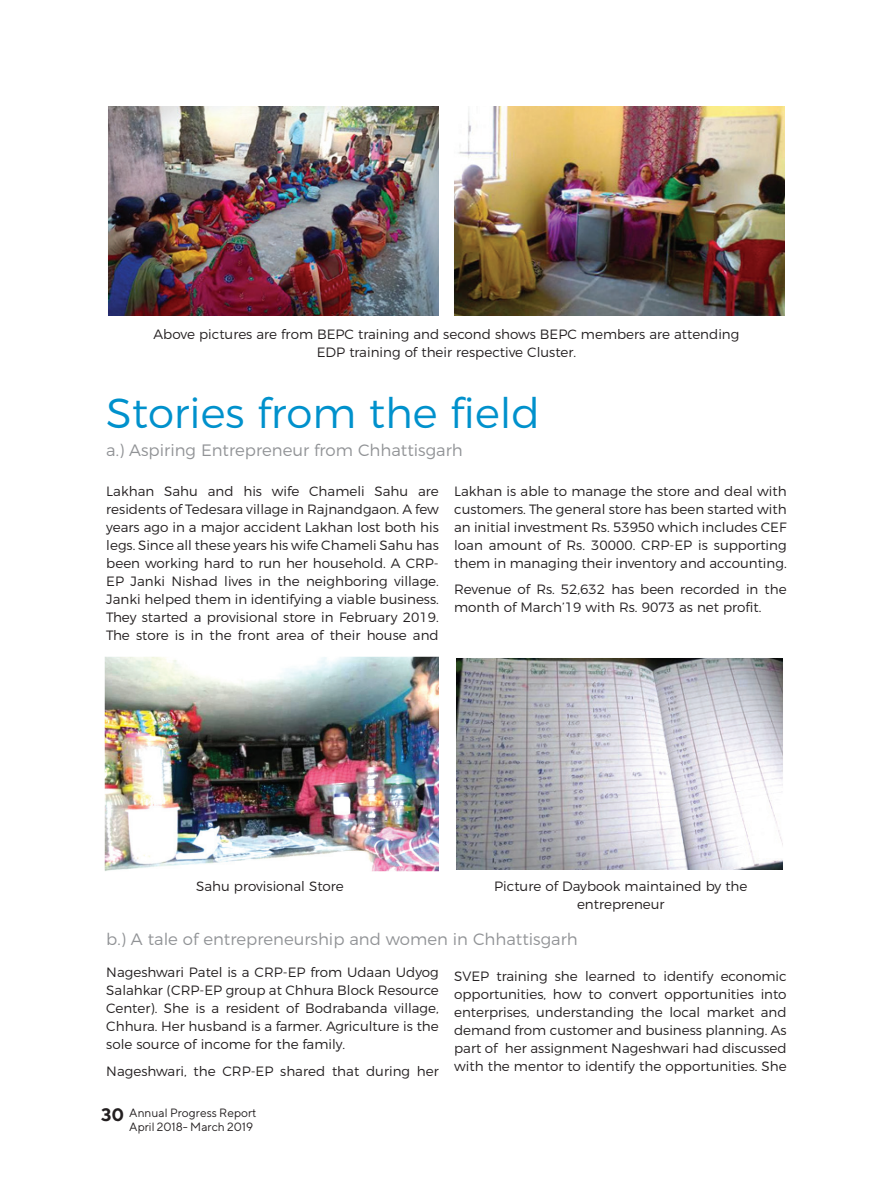
<style>
.page{position:relative;width:893px;height:1191px;background:#fff}
.page>*{position:absolute;margin:0;border:0;box-sizing:border-box;transform-origin:0 0}
.t1{font:300 42px "Montserrat";color:#0091cc}
.t2{font:300 16.5px "Montserrat";color:#919396}
.t3{font:300 13.5px/18px "Montserrat";color:#231f20;text-align:justify}
.t4{font:12px/14.4px "TT Norms";color:#231f20;text-align:right}
.s1{font-weight:700;font-size:18px}
</style>
<div class="page">
<img style="left:108px;top:106px;width:331px;height:210px">
<img style="left:454px;top:106px;width:331px;height:209px">
<img style="left:105px;top:656px;width:334px;height:215px">
<img style="left:456px;top:658px;width:327px;height:212px">
<p class="t3" style="left:154px;top:324px;width:587px;text-align:center">Above pictures are from BEPC training and second shows BEPC members are attending<br>EDP training of their respective Cluster.</p>
<h1 class="t1" style="left:106px;top:380px;width:435px">Stories from the field</h1>
<p class="t2" style="left:106px;top:437px;width:358px">a.) Aspiring Entrepreneur from Chhattisgarh</p>
<p class="t3" style="left:106px;top:481px;width:334px">Lakhan Sahu and his wife Chameli Sahu are residents of Tedesara village in Rajnandgaon. A few years ago in a major accident Lakhan lost both his legs. Since all these years his wife Chameli Sahu has been working hard to run her household. A CRP-EP Janki Nishad lives in the neighboring village.<br>Janki helped them in identifying a viable business.<br>They started a provisional store in February 2019.<br>The store is in the front area of their house and</p>
<p class="t3" style="left:454px;top:481px;width:334px">Lakhan is able to manage the store and deal with customers. The general store has been started with an initial investment Rs. 53950 which includes CEF loan amount of Rs. 30000. CRP-EP is supporting them in managing their inventory and accounting.</p>
<p class="t3" style="left:454px;top:579px;width:334px">Revenue of Rs. 52,632 has been recorded in the month of March’19 with Rs. 9073 as net profit.</p>
<p class="t3" style="left:196px;top:876px;width:149px">Sahu provisional Store</p>
<p class="t3" style="left:494px;top:876px;width:255px;text-align:center">Picture of Daybook maintained by the entrepreneur</p>
<p class="t2" style="left:106px;top:926px;width:473px">b.) A tale of entrepreneurship and women in Chhattisgarh</p>
<p class="t3" style="left:106px;top:962px;width:334px">Nageshwari Patel is a CRP-EP from Udaan Udyog Salahkar (CRP-EP group at Chhura Block Resource Center). She is a resident of Bodrabanda village, Chhura. Her husband is a farmer. Agriculture is the sole source of income for the family.</p>
<p class="t3" style="left:106px;top:1060px;width:334px">Nageshwari, the CRP-EP shared that during her</p>
<p class="t3" style="left:454px;top:965px;width:334px">SVEP training she learned to identify economic opportunities, how to convert opportunities into enterprises, understanding the local market and demand from customer and business planning. As part of her assignment Nageshwari had discussed with the mentor to identify the opportunities. She</p>
<p class="t4" style="left:101px;top:1105px;width:157px"><span class="s1">30</span> Annual Progress Report<br>April 2018- March 2019</p>
</div>
